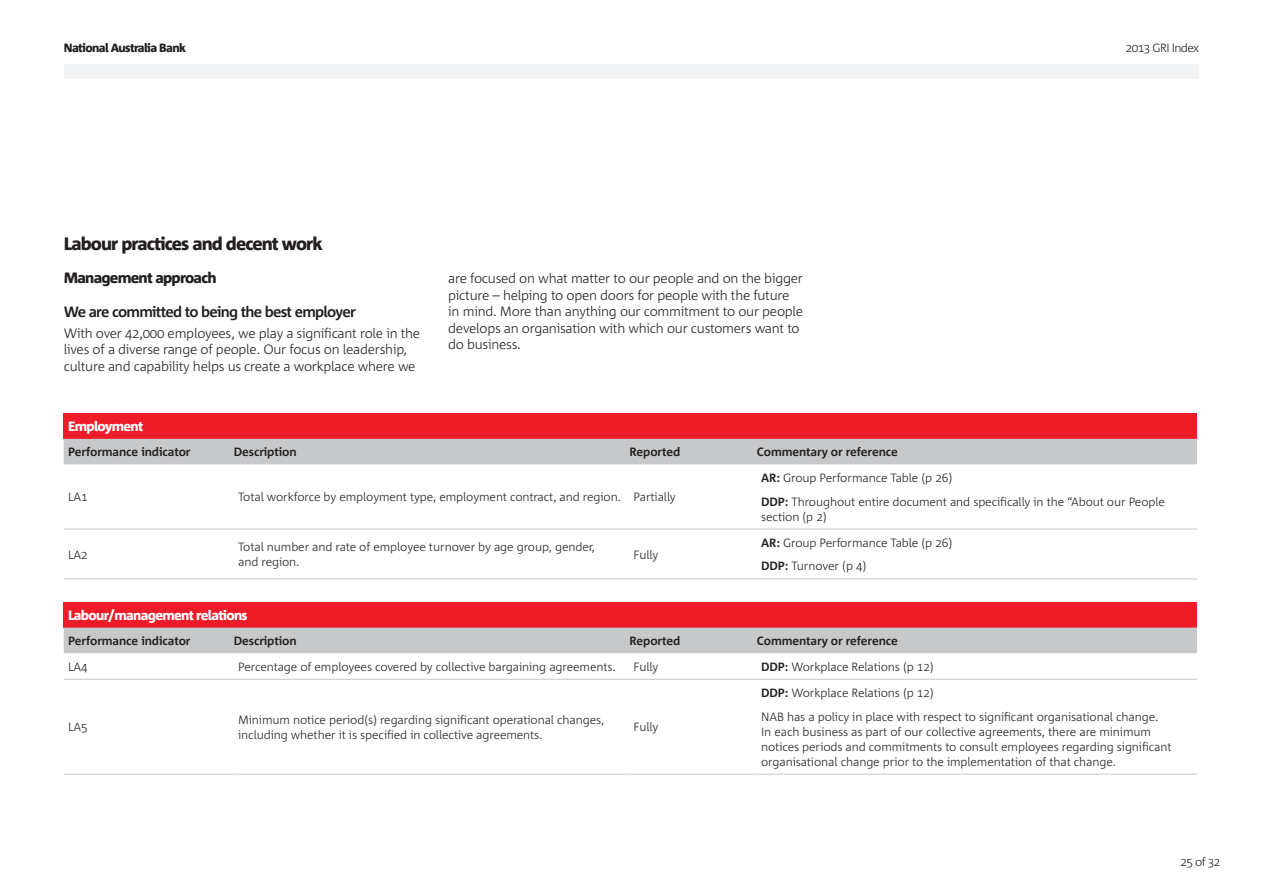
<style>
.page{position:relative;width:1263px;height:893px;background:#fff}
.page>*{position:absolute;margin:0;border:0;box-sizing:border-box;transform-origin:0 0}
.t1{font:800 18px "Corpid C1";letter-spacing:-.05em;color:#231f20}
.t2{font:700 15px "Corpid C1";letter-spacing:-.05em;color:#231f20}
.t3{font:800 15px "Corpid C1";letter-spacing:-.05em;color:#231f20}
.t4{font:300 13.5px/16.5px "Corpid";letter-spacing:-.02em;color:#231f20}
.t5{font:800 13.5px "Corpid";letter-spacing:-.05em;color:#fff}
.t6{font:300 12px/15px "Corpid C1";letter-spacing:-.01em;color:#231f20}
.t7{font:700 12px "Corpid";letter-spacing:-.01em;color:#231f20}
.t8{font:800 12px "Corpid";letter-spacing:-.05em;color:#231f20}
.t9{font:300 12px "Corpid";letter-spacing:-.05em;color:#231f20}
.s1{font-weight:700}
</style>
<div class="page">
<div style="left:64px;top:64px;width:1135px;height:15px;background:#f2f3f4"></div>
<div style="left:64px;top:413px;width:1133px;height:26px;background:#ee1c28"></div>
<div style="left:64px;top:439px;width:1133px;height:25px;background:#c7c8ca"></div>
<hr style="left:64px;top:529px;width:170px;height:1px;background:#c7c8ca">
<hr style="left:64px;top:579px;width:170px;height:1px;background:#c7c8ca">
<hr style="left:234px;top:529px;width:395px;height:1px;background:#c7c8ca">
<hr style="left:234px;top:579px;width:395px;height:1px;background:#c7c8ca">
<hr style="left:629px;top:529px;width:128px;height:1px;background:#c7c8ca">
<hr style="left:757px;top:529px;width:440px;height:1px;background:#c7c8ca">
<hr style="left:629px;top:579px;width:128px;height:1px;background:#c7c8ca">
<hr style="left:757px;top:579px;width:440px;height:1px;background:#c7c8ca">
<div style="left:64px;top:602px;width:1133px;height:26px;background:#ee1c28"></div>
<div style="left:64px;top:628px;width:1133px;height:25px;background:#c7c8ca"></div>
<hr style="left:64px;top:679px;width:170px;height:1px;background:#c7c8ca">
<hr style="left:64px;top:774px;width:170px;height:1px;background:#c7c8ca">
<hr style="left:234px;top:679px;width:395px;height:1px;background:#c7c8ca">
<hr style="left:234px;top:774px;width:395px;height:1px;background:#c7c8ca">
<hr style="left:629px;top:679px;width:128px;height:1px;background:#c7c8ca">
<hr style="left:757px;top:679px;width:440px;height:1px;background:#c7c8ca">
<hr style="left:629px;top:774px;width:128px;height:1px;background:#c7c8ca">
<hr style="left:757px;top:774px;width:440px;height:1px;background:#c7c8ca">
<p class="t8" style="left:64px;top:41px;width:124px">National Australia Bank</p>
<p class="t9" style="left:1126px;top:41px;width:75px">2013 GRI Index</p>
<h1 class="t1" style="left:64px;top:232px;width:261px">Labour practices and decent work</h1>
<p class="t3" style="left:64px;top:269px;width:154px">Management approach</p>
<p class="t2" style="left:64px;top:302px;width:294px">We are committed to being the best employer</p>
<p class="t4" style="left:64px;top:325px;width:358px">With over 42,000 employees, we play a significant role in the lives of a diverse range of people. Our focus on leadership, culture and capability helps us create a workplace where we</p>
<p class="t4" style="left:448px;top:270px;width:356px">are focused on what matter to our people and on the bigger picture – helping to open doors for people with the future in mind. More than anything our commitment to our people develops an organisation with which our customers want to do business.</p>
<p class="t5" style="left:68px;top:419px;width:77px">Employment</p>
<p class="t7" style="left:68px;top:445px;width:124px">Performance indicator</p>
<p class="t7" style="left:234px;top:445px;width:64px">Description</p>
<p class="t7" style="left:629px;top:445px;width:52px">Reported</p>
<p class="t7" style="left:757px;top:445px;width:142px">Commentary or reference</p>
<p class="t6" style="left:68px;top:489px;width:21px">LA1</p>
<p class="t6" style="left:238px;top:489px;width:439px">Total workforce by employment type, employment contract, and region. Partially</p>
<p class="t6" style="left:761px;top:466px;width:405px;line-height:23.5px"><span class="s1">AR:</span> Group Performance Table (p 26)<br><span class="s1">DDP:</span> Throughout entire document and specifically in the “About our People</p>
<p class="t6" style="left:761px;top:508px;width:67px">section (p 2)</p>
<p class="t6" style="left:68px;top:547px;width:21px">LA2</p>
<p class="t6" style="left:238px;top:539px;width:359px">Total number and rate of employee turnover by age group, gender, and region.</p>
<p class="t6" style="left:634px;top:547px;width:26px">Fully</p>
<p class="t6" style="left:761px;top:531px;width:193px;line-height:23.5px"><span class="s1">AR:</span> Group Performance Table (p 26)<br><span class="s1">DDP:</span> Turnover (p 4)</p>
<p class="t5" style="left:68px;top:608px;width:181px">Labour/management relations</p>
<p class="t7" style="left:68px;top:634px;width:124px">Performance indicator</p>
<p class="t7" style="left:234px;top:634px;width:64px">Description</p>
<p class="t7" style="left:629px;top:634px;width:52px">Reported</p>
<p class="t7" style="left:757px;top:634px;width:142px">Commentary or reference</p>
<p class="t6" style="left:68px;top:659px;width:21px">LA4</p>
<p class="t6" style="left:238px;top:659px;width:379px">Percentage of employees covered by collective bargaining agreements.</p>
<p class="t6" style="left:634px;top:659px;width:26px">Fully</p>
<p class="t6" style="left:761px;top:659px;width:174px"><span class="s1">DDP:</span> Workplace Relations (p 12)</p>
<p class="t6" style="left:68px;top:719px;width:21px">LA5</p>
<p class="t6" style="left:238px;top:712px;width:368px">Minimum notice period(s) regarding significant operational changes, including whether it is specified in collective agreements.</p>
<p class="t6" style="left:634px;top:719px;width:26px">Fully</p>
<p class="t6" style="left:761px;top:681px;width:399px;line-height:23.5px"><span class="s1">DDP:</span> Workplace Relations (p 12)<br>NAB has a policy in place with respect to significant organisational change.</p>
<p class="t6" style="left:761px;top:724px;width:412px">In each business as part of our collective agreements, there are minimum notices periods and commitments to consult employees regarding significant organisational change prior to the implementation of that change.</p>
<p class="t9" style="left:1195px;top:855px;width:27px">of 32</p>
</div>
